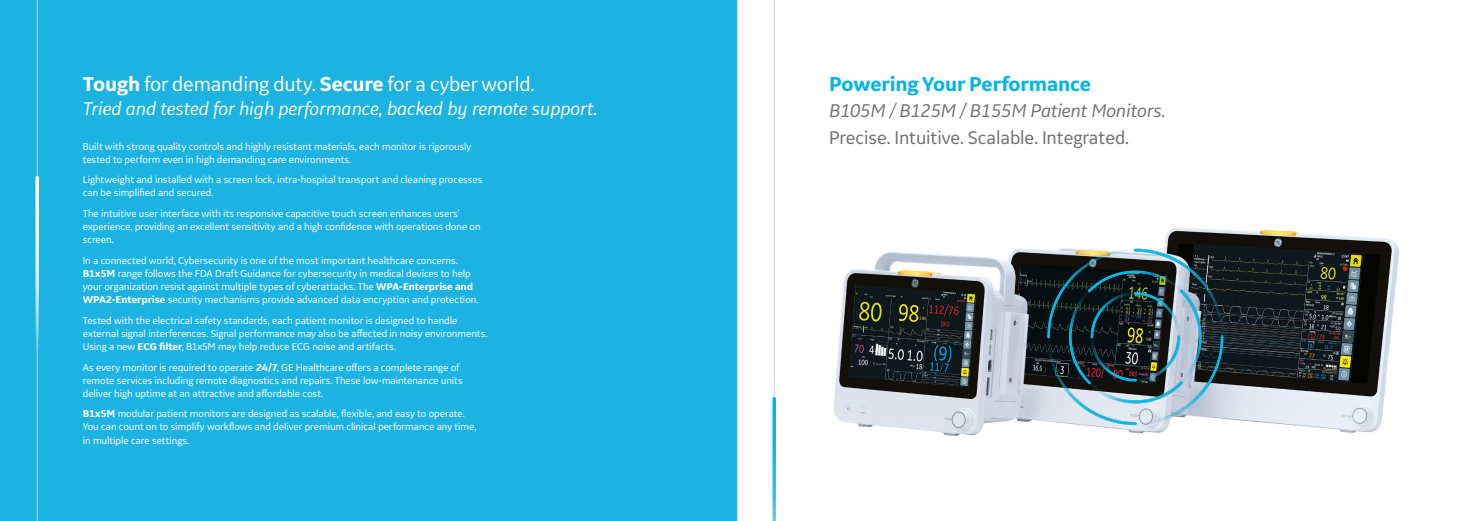
<style>
.page{position:relative;width:1474px;height:521px;background:#fff}
.page>*{position:absolute;margin:0;border:0;box-sizing:border-box;transform-origin:0 0}
.t1{font:21px "GE Inspira Sans";letter-spacing:-.01em;color:#fff}
.t2{font:700 21px "GE Inspira Sans";letter-spacing:-.01em;color:#00b5e5}
.t3{font:italic 19.25px "GE Inspira Sans";letter-spacing:-.005em;color:#fff}
.t4{font:19.25px "GE Inspira Sans";letter-spacing:-.005em;color:#706f6f}
.t5{font:italic 19.25px "GE Inspira Sans";letter-spacing:-.005em;color:#706f6f}
.t6{font:10.5px/13.1px "GE Inspira Sans";letter-spacing:-.01em;color:#fff}
.s1{font-weight:700}
</style>
<div class="page">
<div style="left:0;top:0;width:737px;height:521px;background:#1cb3e3"></div>
<hr style="left:37px;top:0;width:1px;height:521px;background:#cecdcd">
<svg style="left:35px;top:178px;width:4px;height:170px"></svg>
<img style="left:834px;top:229px;width:565px;height:207px">
<img style="left:1032px;top:227px;width:208px;height:209px">
<hr style="left:773px;top:0;width:1px;height:521px;background:#cecdcd">
<svg style="left:772px;top:399px;width:4px;height:122px"></svg>
<h1 class="t1" style="left:83px;top:71px;width:453px"><span class="s1">Tough</span> for demanding duty. <span class="s1">Secure</span> for a cyber world.</h1>
<h1 class="t2" style="left:829px;top:71px;width:263px">Powering Your Performance</h1>
<h2 class="t3" style="left:83px;top:96px;width:516px">Tried and tested for high performance, backed by remote support.</h2>
<h2 class="t4" style="left:829px;top:125px;width:301px">Precise. Intuitive. Scalable. Integrated.</h2>
<h2 class="t5" style="left:829px;top:99px;width:338px">B105M / B125M / B155M Patient Monitors.</h2>
<p class="t6" style="left:83px;top:139px;width:390px">Built with strong quality controls and highly resistant materials, each monitor is rigorously tested to perform even in high demanding care environments.</p>
<p class="t6" style="left:83px;top:173px;width:401px">Lightweight and installed with a screen lock, intra-hospital transport and cleaning processes can be simplified and secured.</p>
<p class="t6" style="left:83px;top:207px;width:399px">The intuitive user interface with its responsive capacitive touch screen enhances users’ experience, providing an excellent sensitivity and a high confidence with operations done on screen.</p>
<p class="t6" style="left:83px;top:253px;width:397px">In a connected world, Cybersecurity is one of the most important healthcare concerns.<br><span class="s1">B1x5M</span> range follows the FDA Draft Guidance for cybersecurity in medical devices to help your organization resist against multiple types of cyberattacks. The <span class="s1">WPA-Enterprise and WPA2-Enterprise</span> security mechanisms provide advanced data encryption and protection.</p>
<p class="t6" style="left:83px;top:313px;width:406px">Tested with the electrical safety standards, each patient monitor is designed to handle external signal interferences. Signal performance may also be affected in noisy environments.<br>Using a new <span class="s1">ECG filter</span>, B1x5M may help reduce ECG noise and artifacts.</p>
<p class="t6" style="left:83px;top:360px;width:381px">As every monitor is required to operate <span class="s1">24/7</span>, GE Healthcare offers a complete range of remote services including remote diagnostics and repairs. These low-maintenance units deliver high uptime at an attractive and affordable cost.</p>
<p class="t6" style="left:83px;top:407px;width:395px"><span class="s1">B1x5M</span> modular patient monitors are designed as scalable, flexible, and easy to operate.<br>You can count on to simplify workflows and deliver premium clinical performance any time, in multiple care settings.</p>
</div>
